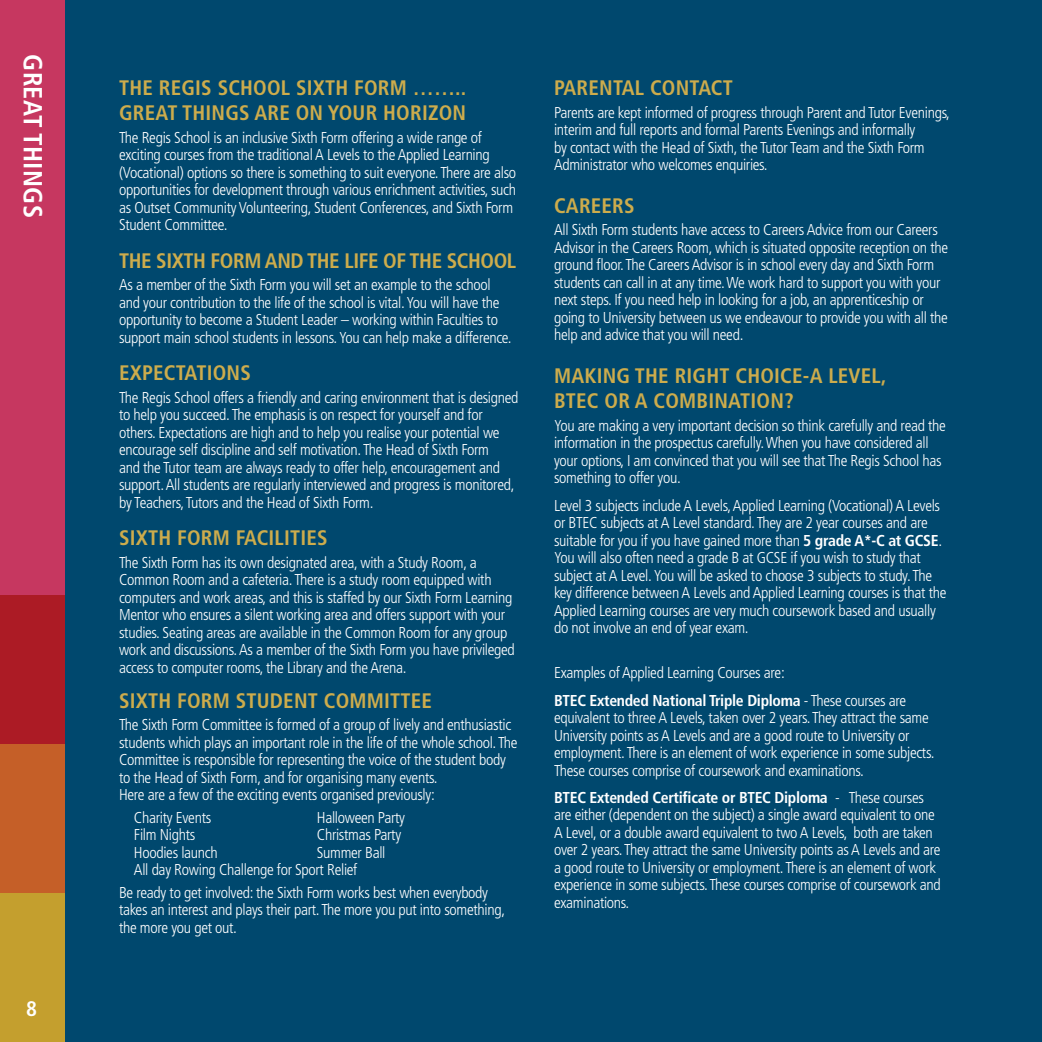
<style>
.page{position:relative;width:1042px;height:1042px;background:#fff}
.page>*{position:absolute;margin:0;border:0;box-sizing:border-box;transform-origin:0 0}
.t1{font:700 condensed 26.25px "Frutiger";letter-spacing:.01em;color:#fff}
.t2{font:700 condensed 21px/25.2px "Frutiger";letter-spacing:.01em;color:#cdac4c}
.t3{font:700 condensed 21px "Frutiger";letter-spacing:-.02em;color:#cdac4c}
.t4{font:700 condensed 21px "Frutiger";color:#fff}
.t5{font:300 condensed 15.75px/17.5px "Frutiger";letter-spacing:-.02em;color:#fff}
.s1{font-weight:700}
</style>
<div class="page">
<div style="left:63px;top:0;width:979px;height:1042px;background:#00486e"></div>
<div style="left:0;top:0;width:64px;height:595px;background:#c63760"></div>
<div style="left:0;top:595px;width:64px;height:149px;background:#ac1b25"></div>
<div style="left:0;top:744px;width:64px;height:149px;background:#c55f28"></div>
<div style="left:0;top:893px;width:64px;height:149px;background:#c49f2e"></div>
<h1 class="t1" style="left:48px;top:54px;width:165px;rotate:90deg">GREAT THINGS</h1>
<h2 class="t4" style="left:26px;top:996px;width:12px">8</h2>
<h2 class="t2" style="left:119px;top:75px;width:349px">THE REGIS SCHOOL SIXTH FORM ……..<br>GREAT THINGS ARE ON YOUR HORIZON</h2>
<p class="t5" style="left:119px;top:129px;width:399px">The Regis School is an inclusive Sixth Form offering a wide range of exciting courses from the traditional A Levels to the Applied Learning (Vocational) options so there is something to suit everyone. There are also opportunities for development through various enrichment activities, such as Outset Community Volunteering, Student Conferences, and Sixth Form Student Committee.</p>
<h2 class="t3" style="left:119px;top:248px;width:399px">THE SIXTH FORM AND THE LIFE OF THE SCHOOL</h2>
<p class="t5" style="left:119px;top:276px;width:394px">As a member of the Sixth Form you will set an example to the school and your contribution to the life of the school is vital. You will have the opportunity to become a Student Leader – working within Faculties to support main school students in lessons. You can help make a difference.</p>
<h2 class="t2" style="left:119px;top:360px;width:133px">EXPECTATIONS</h2>
<p class="t5" style="left:119px;top:389px;width:401px">The Regis School offers a friendly and caring environment that is designed to help you succeed. The emphasis is on respect for yourself and for others. Expectations are high and to help you realise your potential we encourage self discipline and self motivation. The Head of Sixth Form<br>and the Tutor team are always ready to offer help, encouragement and support. All students are regularly interviewed and progress is monitored, by Teachers, Tutors and the Head of Sixth Form.</p>
<h2 class="t2" style="left:119px;top:525px;width:210px">SIXTH FORM FACILITIES</h2>
<p class="t5" style="left:119px;top:554px;width:397px">The Sixth Form has its own designated area, with a Study Room, a Common Room and a cafeteria. There is a study room equipped with computers and work areas, and this is staffed by our Sixth Form Learning Mentor who ensures a silent working area and offers support with your studies. Seating areas are available in the Common Room for any group work and discussions. As a member of the Sixth Form you have privileged access to computer rooms, the Library and the Arena.</p>
<h2 class="t2" style="left:119px;top:688px;width:314px">SIXTH FORM STUDENT COMMITTEE</h2>
<p class="t5" style="left:119px;top:716px;width:400px">The Sixth Form Committee is formed of a group of lively and enthusiastic students which plays an important role in the life of the whole school. The Committee is responsible for representing the voice of the student body to the Head of Sixth Form, and for organising many events.<br>Here are a few of the exciting events organised previously:</p>
<p class="t5" style="left:134px;top:808px;width:79px">Charity Events</p>
<p class="t5" style="left:317px;top:808px;width:90px">Halloween Party</p>
<p class="t5" style="left:134px;top:826px;width:63px">Film Nights</p>
<p class="t5" style="left:317px;top:826px;width:86px">Christmas Party</p>
<p class="t5" style="left:134px;top:843px;width:85px">Hoodies launch</p>
<p class="t5" style="left:134px;top:843px;width:253px;text-indent:183px">Summer Ball<br>All day Rowing Challenge for Sport Relief</p>
<p class="t5" style="left:119px;top:883px;width:387px">Be ready to get involved: the Sixth Form works best when everybody takes an interest and plays their part. The more you put into something, the more you get out.</p>
<h2 class="t2" style="left:554px;top:75px;width:180px">PARENTAL CONTACT</h2>
<p class="t5" style="left:554px;top:104px;width:397px">Parents are kept informed of progress through Parent and Tutor Evenings, interim and full reports and formal Parents Evenings and informally<br>by contact with the Head of Sixth, the Tutor Team and the Sixth Form Administrator who welcomes enquiries.</p>
<h2 class="t2" style="left:554px;top:193px;width:82px">CAREERS</h2>
<p class="t5" style="left:554px;top:221px;width:395px">All Sixth Form students have access to Careers Advice from our Careers Advisor in the Careers Room, which is situated opposite reception on the ground floor. The Careers Advisor is in school every day and Sixth Form students can call in at any time. We work hard to support you with your next steps. If you need help in looking for a job, an apprenticeship or going to University between us we endeavour to provide you with all the help and advice that you will need.</p>
<h2 class="t2" style="left:554px;top:363px;width:334px">MAKING THE RIGHT CHOICE-A LEVEL,<br>BTEC OR A COMBINATION?</h2>
<p class="t5" style="left:554px;top:417px;width:393px">You are making a very important decision so think carefully and read the information in the prospectus carefully. When you have considered all your options, I am convinced that you will see that The Regis School has something to offer you.</p>
<p class="t5" style="left:554px;top:497px;width:394px">Level 3 subjects include A Levels, Applied Learning (Vocational) A Levels or BTEC subjects at A Level standard. They are 2 year courses and are suitable for you if you have gained more than <span class="s1">5 grade A*-C at GCSE</span>.<br>You will also often need a grade B at GCSE if you wish to study that subject at A Level. You will be asked to choose 3 subjects to study. The key difference between A Levels and Applied Learning courses is that the Applied Learning courses are very much coursework based and usually do not involve an end of year exam.</p>
<p class="t5" style="left:554px;top:659px;width:354px;line-height:27.5px">Examples of Applied Learning Courses are:<br><span class="s1">BTEC Extended National Triple Diploma</span> - These courses are</p>
<p class="t5" style="left:554px;top:709px;width:382px">equivalent to three A Levels, taken over 2 years. They attract the same University points as A Levels and are a good route to University or employment. There is an element of work experience in some subjects.<br>These courses comprise of coursework and examinations.</p>
<p class="t5" style="left:554px;top:789px;width:388px"><span class="s1">BTEC Extended Certificate or BTEC Diploma</span> - These courses are either (dependent on the subject) a single award equivalent to one A Level, or a double award equivalent to two A Levels, both are taken over 2 years. They attract the same University points as A Levels and are a good route to University or employment. There is an element of work experience in some subjects. These courses comprise of coursework and examinations.</p>
</div>
